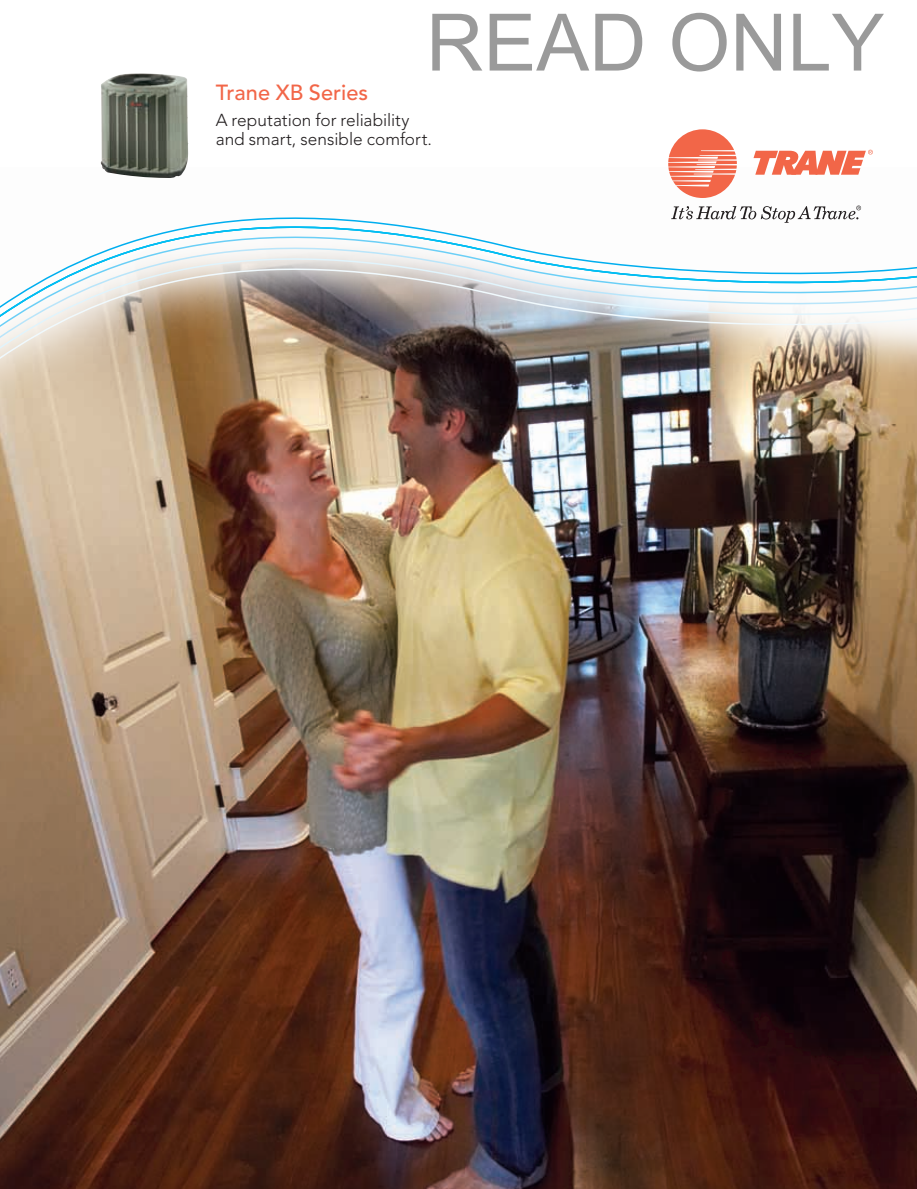
<style>
.page{position:relative;width:917px;height:1189px;background:#fff}
.page>*{position:absolute;margin:0;border:0;box-sizing:border-box;transform-origin:0 0}
.t1{font:79.35px "Arial";color:rgb(0 0 0/.4)}
.t2{font:500 21.75px "Avenir";color:#f26648}
.t3{font:300 17.25px/19.5px "Avenir";color:#231f20}
</style>
<div class="page">
<img style="left:0;top:516px;width:917px;height:673px">
<img style="left:0;top:361px;width:917px;height:155px">
<img style="left:0;top:319px;width:917px;height:42px">
<svg style="left:0;top:205px;width:917px;height:114px"></svg>
<svg style="left:668px;top:129px;width:69px;height:69px"></svg>
<svg style="left:753px;top:150px;width:120px;height:25px"></svg>
<svg style="left:671px;top:206px;width:190px;height:17px"></svg>
<img style="left:101px;top:73px;width:87px;height:105px">
<h1 class="t1" style="left:426px;top:-9px;width:460px">READ ONLY</h1>
<p class="t2" style="left:216px;top:80px;width:154px">Trane XB Series</p>
<p class="t3" style="left:216px;top:110px;width:218px">A reputation for reliability and smart, sensible comfort.</p>
</div>
